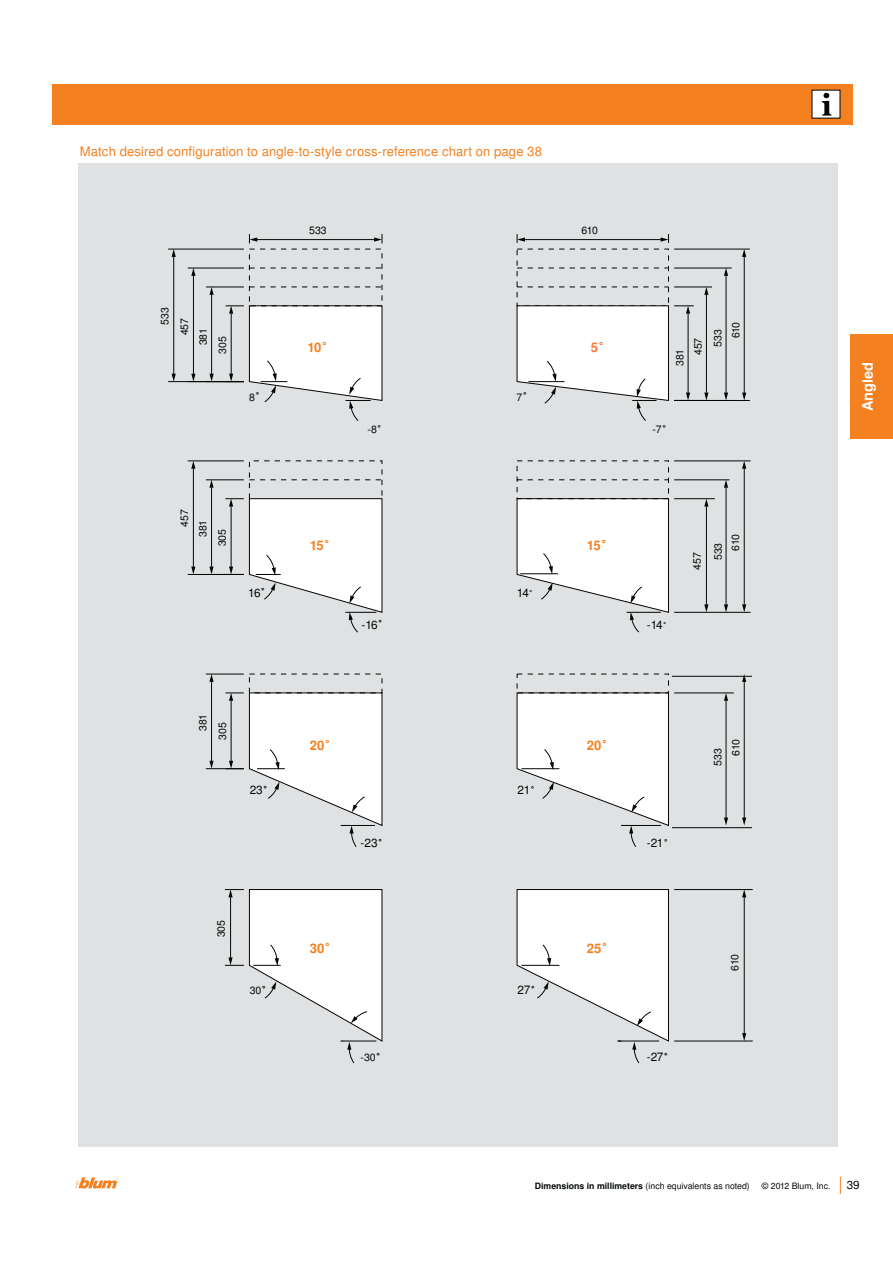
<style>
.page{position:relative;width:893px;height:1263px;background:#fff}
.page>*{position:absolute;margin:0;border:0;box-sizing:border-box;transform-origin:0 0}
.t1{font:700 14.55px "Nimbus Sans OT";letter-spacing:-.01em;color:#fff}
.t2{font:700 13.2px "Nimbus Sans OT";color:#f48020}
.t3{font:700 13.2px "Nimbus Sans OT";color:#f47939}
.t4{font:13.05px "Nimbus Sans OT";letter-spacing:.01em;color:#f48020}
.t5{font:11.85px "Nimbus Sans OT";letter-spacing:-.035em;color:#040505}
.t6{font:11.7px "Nimbus Sans OT";color:#040809}
.t7{font:10.5px/18.3px "Nimbus Sans OT";color:#040505}
.t8{font:8.7px "Nimbus Sans OT";color:#040809}
.s1{font-size:14.4px}
.s2{font-weight:700;font-size:14.4px}
.s3{font-size:18.45px}
.s4{font-weight:700}
</style>
<div class="page">
<svg style="left:75px;top:1177px;width:44px;height:12px"></svg>
<svg style="left:840px;top:1177px;width:1px;height:17px"></svg>
<div style="left:52px;top:84px;width:800px;height:40px;background:#f48020"></div>
<div style="left:79px;top:164px;width:758px;height:983px;background:#e0e1e2"></div>
<hr style="left:206px;top:287px;width:38px;height:1px;background:#040505">
<svg style="left:209px;top:374px;width:5px;height:7px"></svg>
<svg style="left:209px;top:287px;width:5px;height:8px"></svg>
<hr style="left:211px;top:295px;width:1px;height:79px;background:#040505">
<hr style="left:188px;top:268px;width:56px;height:1px;background:#040505">
<svg style="left:191px;top:374px;width:4px;height:7px"></svg>
<svg style="left:191px;top:268px;width:4px;height:8px"></svg>
<hr style="left:193px;top:276px;width:1px;height:98px;background:#040505">
<hr style="left:168px;top:381px;width:76px;height:1px;background:#040505">
<hr style="left:168px;top:249px;width:76px;height:1px;background:#040505">
<svg style="left:172px;top:374px;width:4px;height:8px"></svg>
<svg style="left:172px;top:249px;width:4px;height:8px"></svg>
<hr style="left:173px;top:257px;width:1px;height:117px;background:#040505">
<hr style="left:188px;top:574px;width:56px;height:1px;background:#040505">
<hr style="left:188px;top:461px;width:56px;height:1px;background:#040505">
<svg style="left:191px;top:567px;width:4px;height:7px"></svg>
<svg style="left:191px;top:461px;width:4px;height:8px"></svg>
<hr style="left:193px;top:469px;width:1px;height:98px;background:#040505">
<hr style="left:674px;top:287px;width:38px;height:1px;background:#040505">
<svg style="left:704px;top:393px;width:4px;height:7px"></svg>
<svg style="left:704px;top:287px;width:4px;height:8px"></svg>
<hr style="left:706px;top:295px;width:1px;height:98px;background:#040505">
<hr style="left:674px;top:268px;width:58px;height:1px;background:#040505">
<svg style="left:724px;top:393px;width:4px;height:7px"></svg>
<svg style="left:724px;top:268px;width:4px;height:8px"></svg>
<hr style="left:726px;top:276px;width:1px;height:117px;background:#040505">
<hr style="left:674px;top:249px;width:76px;height:1px;background:#040505">
<hr style="left:674px;top:400px;width:76px;height:1px;background:#040505">
<svg style="left:742px;top:393px;width:4px;height:7px"></svg>
<svg style="left:742px;top:249px;width:4px;height:8px"></svg>
<hr style="left:744px;top:257px;width:1px;height:136px;background:#040505">
<hr style="left:674px;top:461px;width:77px;height:1px;background:#040505">
<hr style="left:674px;top:612px;width:77px;height:1px;background:#040505">
<hr style="left:206px;top:480px;width:38px;height:1px;background:#040505">
<svg style="left:209px;top:567px;width:5px;height:7px"></svg>
<svg style="left:209px;top:480px;width:5px;height:8px"></svg>
<hr style="left:211px;top:487px;width:1px;height:80px;background:#040505">
<hr style="left:206px;top:768px;width:38px;height:1px;background:#040505">
<hr style="left:206px;top:674px;width:38px;height:1px;background:#040505">
<svg style="left:209px;top:761px;width:5px;height:8px"></svg>
<svg style="left:209px;top:674px;width:5px;height:8px"></svg>
<hr style="left:211px;top:682px;width:1px;height:79px;background:#040505">
<hr style="left:674px;top:498px;width:41px;height:1px;background:#040505">
<hr style="left:674px;top:480px;width:55px;height:1px;background:#040505">
<hr style="left:674px;top:693px;width:60px;height:1px;background:#040505">
<hr style="left:672px;top:827px;width:80px;height:1px;background:#040505">
<hr style="left:672px;top:676px;width:80px;height:1px;background:#040505">
<hr style="left:674px;top:1041px;width:79px;height:1px;background:#040505">
<hr style="left:674px;top:889px;width:79px;height:1px;background:#040505">
<svg style="left:226px;top:234px;width:468px;height:187px"></svg>
<svg style="left:225px;top:460px;width:444px;height:173px"></svg>
<svg style="left:225px;top:673px;width:444px;height:174px"></svg>
<svg style="left:225px;top:889px;width:158px;height:175px"></svg>
<svg style="left:516px;top:889px;width:153px;height:175px"></svg>
<svg style="left:704px;top:604px;width:4px;height:8px"></svg>
<svg style="left:704px;top:499px;width:4px;height:8px"></svg>
<hr style="left:706px;top:506px;width:1px;height:99px;background:#040505">
<svg style="left:724px;top:604px;width:4px;height:8px"></svg>
<svg style="left:724px;top:480px;width:4px;height:8px"></svg>
<hr style="left:726px;top:487px;width:1px;height:118px;background:#040505">
<svg style="left:742px;top:604px;width:4px;height:8px"></svg>
<svg style="left:742px;top:461px;width:4px;height:8px"></svg>
<hr style="left:744px;top:469px;width:1px;height:136px;background:#040505">
<svg style="left:724px;top:818px;width:4px;height:7px"></svg>
<svg style="left:724px;top:693px;width:4px;height:8px"></svg>
<hr style="left:726px;top:701px;width:1px;height:117px;background:#040505">
<svg style="left:742px;top:818px;width:4px;height:7px"></svg>
<svg style="left:742px;top:674px;width:4px;height:8px"></svg>
<hr style="left:744px;top:682px;width:1px;height:136px;background:#040505">
<svg style="left:742px;top:890px;width:4px;height:7px"></svg>
<svg style="left:742px;top:1033px;width:4px;height:8px"></svg>
<hr style="left:744px;top:897px;width:1px;height:136px;background:#040505">
<div style="left:850px;top:334px;width:43px;height:105px;background:#f48020"></div>
<div style="left:812px;top:90px;width:28px;height:28px;background:#fff"></div>
<svg style="left:822px;top:93px;width:9px;height:23px"></svg>
<p class="t4" style="left:80px;top:146px;width:464px">Match desired configuration to angle-to-style cross-reference chart on page 38</p>
<p class="t7" style="left:156px;top:325px;width:19px;rotate:-90deg">533</p>
<p class="t7" style="left:176px;top:335px;width:19px;rotate:-90deg">457</p>
<p class="t7" style="left:195px;top:345px;width:19px;rotate:-90deg">381</p>
<p class="t7" style="left:214px;top:354px;width:19px;rotate:-90deg">305</p>
<p class="t7" style="left:249px;top:389px;width:12px">8<span class="s1">˚</span></p>
<p class="t7" style="left:176px;top:527px;width:19px;rotate:-90deg">457</p>
<p class="t7" style="left:194px;top:537px;width:19px;rotate:-90deg">381</p>
<p class="t7" style="left:214px;top:546px;width:19px;rotate:-90deg">305</p>
<p class="t5" style="left:248px;top:588px;width:19px">16<span class="s2">˚</span></p>
<p class="t7" style="left:194px;top:731px;width:19px;rotate:-90deg">381</p>
<p class="t7" style="left:214px;top:740px;width:19px;rotate:-90deg">305</p>
<p class="t5" style="left:250px;top:785px;width:19px">23<span class="s2">˚</span></p>
<p class="t7" style="left:213px;top:937px;width:19px;rotate:-90deg">305</p>
<p class="t7" style="left:250px;top:982px;width:18px">30<span class="s2">˚</span></p>
<p class="t7" style="left:309px;top:222px;width:19px">533</p>
<p class="t7" style="left:581px;top:222px;width:18px">610</p>
<p class="t2" style="left:307px;top:342px;width:22px">10<span class="s3">˚</span></p>
<p class="t3" style="left:591px;top:342px;width:15px">5<span class="s3">˚</span></p>
<p class="t7" style="left:368px;top:421px;width:16px">-8<span class="s1">˚</span></p>
<p class="t7" style="left:516px;top:389px;width:12px">7<span class="s1">˚</span></p>
<p class="t2" style="left:310px;top:540px;width:22px">15<span class="s3">˚</span></p>
<p class="t2" style="left:587px;top:540px;width:22px">15<span class="s3">˚</span></p>
<p class="t5" style="left:361px;top:620px;width:23px">-16<span class="s2">˚</span></p>
<p class="t5" style="left:517px;top:588px;width:18px">14˚</p>
<p class="t7" style="left:671px;top:355px;width:19px;text-indent:-11px;rotate:-90deg">381<br>457</p>
<p class="t7" style="left:709px;top:338px;width:18px;text-indent:-8px;rotate:-90deg">533<br>610</p>
<p class="t7" style="left:652px;top:421px;width:16px">-7<span class="s1">˚</span></p>
<p class="t5" style="left:647px;top:620px;width:22px">-14˚</p>
<p class="t7" style="left:687px;top:560px;width:19px;line-height:21px;text-indent:-10px;rotate:-90deg">457<br>533</p>
<p class="t7" style="left:727px;top:551px;width:18px;rotate:-90deg">610</p>
<p class="t2" style="left:310px;top:740px;width:22px">20<span class="s3">˚</span></p>
<p class="t2" style="left:587px;top:740px;width:22px">20<span class="s3">˚</span></p>
<p class="t5" style="left:361px;top:839px;width:23px">-23<span class="s2">˚</span></p>
<p class="t5" style="left:517px;top:785px;width:19px">21<span class="s1">˚</span></p>
<p class="t2" style="left:310px;top:943px;width:22px">30<span class="s3">˚</span></p>
<p class="t2" style="left:587px;top:943px;width:22px">25<span class="s3">˚</span></p>
<p class="t7" style="left:361px;top:1049px;width:22px">-30<span class="s2">˚</span></p>
<p class="t5" style="left:517px;top:985px;width:19px">27<span class="s2">˚</span></p>
<p class="t5" style="left:647px;top:839px;width:23px">-21<span class="s1">˚</span></p>
<p class="t5" style="left:647px;top:1052px;width:23px">-27<span class="s2">˚</span></p>
<p class="t7" style="left:709px;top:756px;width:18px;text-indent:-10px;rotate:-90deg">533<br>610</p>
<p class="t7" style="left:726px;top:971px;width:18px;rotate:-90deg">610</p>
<h1 class="t1" style="left:862px;top:411px;width:50px;rotate:-90deg">Angled</h1>
<p class="t8" style="left:535px;top:1183px;width:216px"><span class="s4">Dimensions in millimeters</span> (inch equivalents as noted)</p>
<p class="t8" style="left:762px;top:1183px;width:70px">© 2012 Blum, Inc.</p>
<p class="t6" style="left:847px;top:1180px;width:14px">39</p>
</div>
